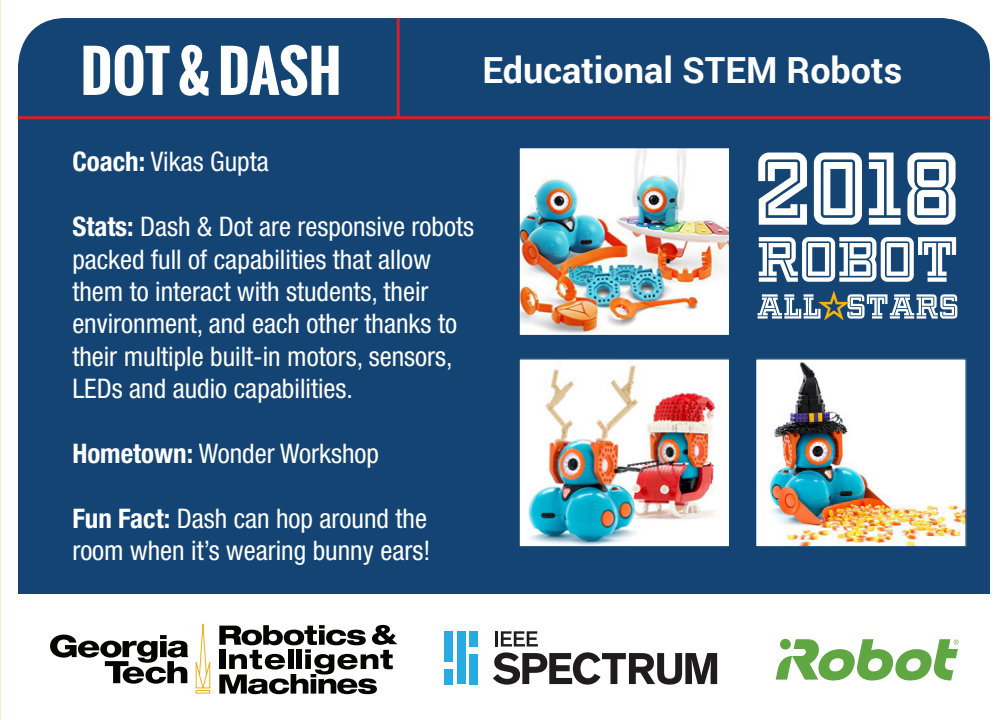
<style>
.page{position:relative;width:1008px;height:720px;background:#fff}
.page>*{position:absolute;margin:0;border:0;box-sizing:border-box;transform-origin:0 0}
.t1{font:700 56px "Oswald";letter-spacing:-.015em;color:#fff}
.t2{font:700 36px "Roboto";color:#fff}
.t3{font:condensed 27.2px/32.4px "Helvetica Neue LT Std";color:#fff}
.s1{font-weight:700}
</style>
<div class="page">
<svg style="left:0;top:18px;width:1px;height:684px"></svg>
<img style="left:0;top:110px;width:1px;height:470px">
<div style="left:18px;top:18px;width:972px;height:576px;background:#134474"></div>
<hr style="left:397px;top:18px;width:3px;height:100px;background:#d3202a">
<img style="left:757px;top:360px;width:208px;height:186px">
<div style="left:755px;top:358px;width:212px;height:190px;border:1px solid #134474"></div>
<svg style="left:758px;top:237px;width:199px;height:87px"></svg>
<svg style="left:758px;top:153px;width:198px;height:72px"></svg>
<hr style="left:18px;top:116px;width:972px;height:3px;background:#d3202a">
<div style="left:445px;top:631px;width:8px;height:30px;background:#29abe2"></div>
<div style="left:445px;top:669px;width:8px;height:15px;background:#29abe2"></div>
<div style="left:469px;top:654px;width:9px;height:30px;background:#29abe2"></div>
<div style="left:469px;top:631px;width:9px;height:16px;background:#29abe2"></div>
<div style="left:457px;top:631px;width:9px;height:53px;background:#29abe2"></div>
<svg style="left:493px;top:631px;width:224px;height:54px"></svg>
<svg style="left:776px;top:639px;width:183px;height:41px"></svg>
<svg style="left:50px;top:635px;width:138px;height:49px"></svg>
<svg style="left:195px;top:624px;width:202px;height:70px"></svg>
<img style="left:520px;top:360px;width:208px;height:186px">
<div style="left:518px;top:358px;width:212px;height:190px;border:1px solid #134474"></div>
<img style="left:520px;top:149px;width:208px;height:185px">
<div style="left:518px;top:147px;width:212px;height:189px;border:1px solid #134474"></div>
<p class="t1" style="left:81px;top:29px;width:262px">DOT &amp; DASH</p>
<p class="t2" style="left:482px;top:45px;width:422px">Educational STEM Robots</p>
<p class="t3" style="left:72px;top:145px;width:198px"><span class="s1">Coach:</span> Vikas Gupta</p>
<p class="t3" style="left:72px;top:210px;width:403px"><span class="s1">Stats:</span> Dash &amp; Dot are responsive robots packed full of capabilities that allow them to interact with students, their environment, and each other thanks to their multiple built-in motors, sensors, LEDs and audio capabilities.</p>
<p class="t3" style="left:72px;top:437px;width:308px"><span class="s1">Hometown:</span> Wonder Workshop</p>
<p class="t3" style="left:72px;top:502px;width:359px"><span class="s1">Fun Fact:</span> Dash can hop around the room when it’s wearing bunny ears!</p>
</div>
